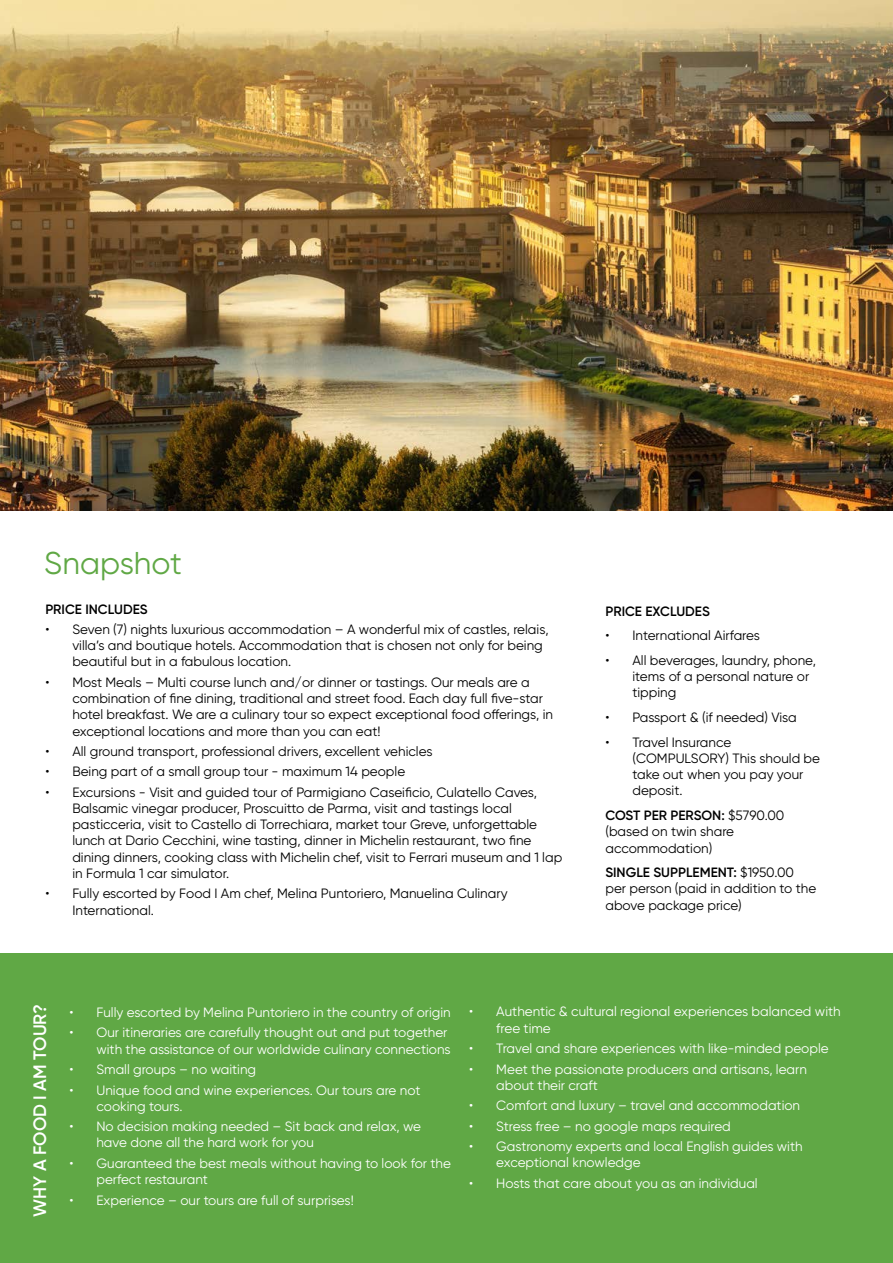
<style>
.page{position:relative;width:893px;height:1263px;background:#fff}
.page>*{position:absolute;margin:0;border:0;box-sizing:border-box;transform-origin:0 0}
.t1{font:31.5px "Gilroy";color:#60a845}
.t2{font:600 18px "Gilroy";color:#fff}
.t3{font:13.5px/16.2px "Gilroy";color:#000}
.t4{font:13.5px/16.2px "Gilroy";color:#fff}
.t5{font:600 13.5px "Gilroy";color:#000}
.s1{font-weight:600}
</style>
<div class="page">
<div style="left:0;top:954px;width:893px;height:309px;background:#60a845"></div>
<img style="left:0;top:0;width:893px;height:510px">
<h1 class="t1" style="left:44px;top:543px;width:139px">Snapshot</h1>
<p class="t5" style="left:45px;top:600px;width:104px">PRICE INCLUDES</p>
<p class="t3" style="left:72px;top:621px;width:478px;text-indent:-27px">• Seven (7) nights luxurious accommodation – A wonderful mix of castles, relais, villa’s and boutique hotels. Accommodation that is chosen not only for being beautiful but in a fabulous location.</p>
<p class="t3" style="left:72px;top:674px;width:482px;text-indent:-27px">• Most Meals – Multi course lunch and/or dinner or tastings. Our meals are a combination of fine dining, traditional and street food. Each day full five-star hotel breakfast. We are a culinary tour so expect exceptional food offerings, in exceptional locations and more than you can eat!</p>
<p class="t3" style="left:45px;top:743px;width:389px">• All ground transport, professional drivers, excellent vehicles</p>
<p class="t3" style="left:45px;top:763px;width:361px">• Being part of a small group tour - maximum 14 people</p>
<p class="t3" style="left:72px;top:784px;width:491px;text-indent:-27px">• Excursions - Visit and guided tour of Parmigiano Caseificio, Culatello Caves, Balsamic vinegar producer, Proscuitto de Parma, visit and tastings local pasticceria, visit to Castello di Torrechiara, market tour Greve, unforgettable lunch at Dario Cecchini, wine tasting, dinner in Michelin restaurant, two fine dining dinners, cooking class with Michelin chef, visit to Ferrari museum and 1 lap in Formula 1 car simulator.</p>
<p class="t3" style="left:72px;top:885px;width:437px;text-indent:-27px">• Fully escorted by Food I Am chef, Melina Puntoriero, Manuelina Culinary<br>International.</p>
<p class="t5" style="left:605px;top:602px;width:106px">PRICE EXCLUDES</p>
<p class="t3" style="left:605px;top:627px;width:156px">• International Airfares</p>
<p class="t3" style="left:632px;top:652px;width:185px;text-indent:-27px">• All beverages, laundry, phone, items of a personal nature or tipping</p>
<p class="t3" style="left:605px;top:709px;width:193px">• Passport &amp; (if needed) Visa</p>
<p class="t3" style="left:632px;top:734px;width:189px;text-indent:-27px">• Travel Insurance (COMPULSORY) This should be take out when you pay your deposit.</p>
<p class="t3" style="left:605px;top:807px;width:180px"><span class="s1">COST PER PERSON:</span> $5790.00 (based on twin share accommodation)</p>
<p class="t3" style="left:605px;top:864px;width:212px"><span class="s1">SINGLE SUPPLEMENT:</span> $1950.00 per person (paid in addition to the above package price)</p>
<h2 class="t2" style="left:29px;top:1217px;width:214px;rotate:-90deg">WHY A FOOD I AM TOUR?</h2>
<p class="t4" style="left:496px;top:1003px;width:346px;text-indent:-27px">• Authentic &amp; cultural regional experiences balanced with free time</p>
<p class="t4" style="left:69px;top:1004px;width:383px">• Fully escorted by Melina Puntoriero in the country of origin</p>
<p class="t4" style="left:69px;top:1024px;width:383px;text-align:right">• Our itineraries are carefully thought out and put together with the assistance of our worldwide culinary connections</p>
<p class="t4" style="left:69px;top:1061px;width:188px">• Small groups – no waiting</p>
<p class="t4" style="left:96px;top:1082px;width:325px;text-indent:-27px">• Unique food and wine experiences. Our tours are not cooking tours.</p>
<p class="t4" style="left:96px;top:1118px;width:326px;text-indent:-27px">• No decision making needed – Sit back and relax, we have done all the hard work for you</p>
<p class="t4" style="left:96px;top:1155px;width:356px;text-indent:-27px">• Guaranteed the best meals without having to look for the perfect restaurant</p>
<p class="t4" style="left:69px;top:1191px;width:286px">• Experience – our tours are full of surprises!</p>
<p class="t4" style="left:469px;top:1040px;width:361px">• Travel and share experiences with like-minded people</p>
<p class="t4" style="left:496px;top:1060px;width:312px;text-indent:-27px">• Meet the passionate producers and artisans, learn about their craft</p>
<p class="t4" style="left:469px;top:1097px;width:332px">• Comfort and luxury – travel and accommodation</p>
<p class="t4" style="left:469px;top:1118px;width:263px">• Stress free – no google maps required</p>
<p class="t4" style="left:496px;top:1138px;width:308px;text-indent:-27px">• Gastronomy experts and local English guides with exceptional knowledge</p>
<p class="t4" style="left:469px;top:1175px;width:290px">• Hosts that care about you as an individual</p>
</div>
